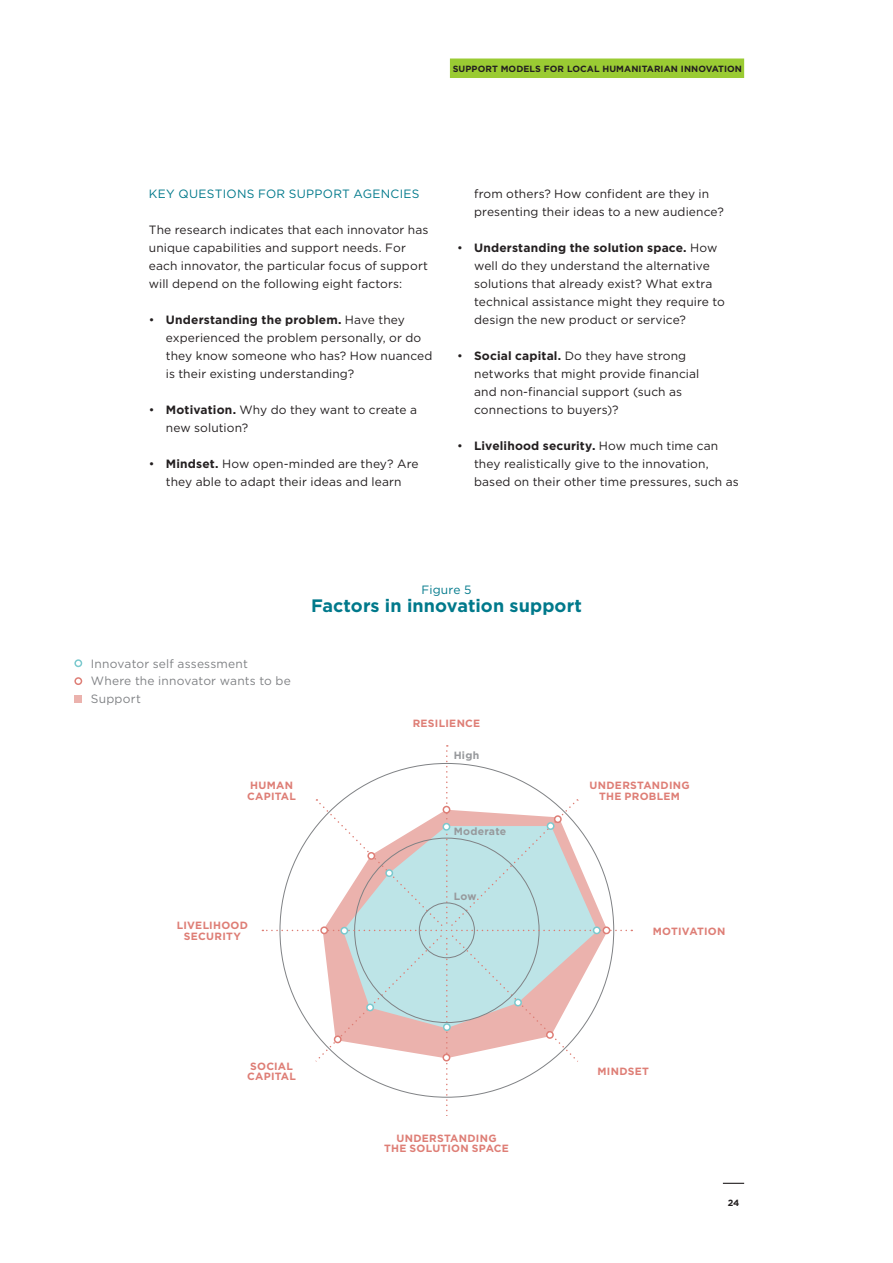
<style>
.page{position:relative;width:893px;height:1263px;background:#fff}
.page>*{position:absolute;margin:0;border:0;box-sizing:border-box;transform-origin:0 0}
.H3_Box{font:700 18px "Gotham";letter-spacing:.005em;color:#00798b}
.t1{font:12px/18px "Gotham";letter-spacing:.01em;color:#231f20}
.Infographics_Explana{font:12px "Gotham";letter-spacing:.015em;color:#808285}
.H3_Box-2{font:12px "Gotham";letter-spacing:.02em;color:#00798b}
.Labs_Infographics_Re{font:700 10.5px/10.5px "Gotham";letter-spacing:.025em;color:#de7e76;text-align:center}
.Infographics_Explana-2{font:700 10.5px "Gotham";letter-spacing:.025em;color:#97999c}
.t2{font:700 9px "Gotham";letter-spacing:.01em;color:#231f20}
.s1{font-weight:700}
</style>
<div class="page">
<svg style="left:723px;top:1183px;width:21px;height:1px"></svg>
<div style="left:450px;top:59px;width:294px;height:19px;background:#9acb33"></div>
<div style="left:74px;top:677px;width:8px;height:8px;border:2px solid #de7e76;border-radius:50%"></div>
<div style="left:74px;top:659px;width:8px;height:8px;border:2px solid #7bc9ce;border-radius:50%"></div>
<div style="left:74px;top:695px;width:8px;height:8px;background:#ebb2ad"></div>
<svg style="left:262px;top:745px;width:370px;height:367px"></svg>
<p class="t2" style="left:453px;top:64px;width:291px">SUPPORT MODELS FOR LOCAL HUMANITARIAN INNOVATION</p>
<h4 class="H3_Box-2" style="left:149px;top:187px;width:123px">KEY QUESTIONS FOR</h4>
<h4 class="H3_Box-2" style="left:289px;top:187px;width:40px">SUPPOR</h4>
<h4 class="H3_Box-2" style="left:342px;top:187px;width:79px">T AGENCIES</h4>
<p class="t1" style="left:149px;top:221px;width:281px">The research indicates that each innovator has unique capabilities and support needs. For each innovator, the particular focus of support will depend on the following eight factors:</p>
<p class="t1" style="left:166px;top:311px;width:268px;text-indent:-17px">• <span class="s1">Understanding the problem.</span> Have they experienced the problem personally, or do they know someone who has? How nuanced is their existing understanding?</p>
<p class="t1" style="left:166px;top:401px;width:253px;text-indent:-17px">• <span class="s1">Motivation.</span> Why do they want to create a new solution?</p>
<p class="t1" style="left:149px;top:455px;width:271px;text-align:center">• <span class="s1">Mindset.</span> How open-minded are they? Are they able to adapt their ideas and learn</p>
<p class="t1" style="left:474px;top:185px;width:251px">from others? How confident are they in presenting their ideas to a new audience?</p>
<p class="t1" style="left:474px;top:239px;width:252px;text-indent:-17px">• <span class="s1">Understanding the solution space.</span> How well do they understand the alternative solutions that already exist? What extra technical assistance might they require to design the new product or service?</p>
<p class="t1" style="left:474px;top:347px;width:227px;text-indent:-17px">• <span class="s1">Social capital.</span> Do they have strong networks that might provide financial and non-financial support (such as connections to buyers)?</p>
<p class="t1" style="left:474px;top:437px;width:266px;text-indent:-17px">• <span class="s1">Livelihood security.</span> How much time can they realistically give to the innovation, based on their other time pressures, such as</p>
<p class="H3_Box-2" style="left:421px;top:583px;width:52px">Figure 5</p>
<p class="H3_Box" style="left:311px;top:595px;width:272px">Factors in innovation support</p>
<p class="Infographics_Explana" style="left:91px;top:657px;width:159px">Innovator self assessment</p>
<p class="Infographics_Explana" style="left:91px;top:692px;width:51px">Support</p>
<p class="Infographics_Explana" style="left:91px;top:674px;width:201px">Where the innovator wants to be</p>
<p class="Labs_Infographics_Re" style="left:247px;top:780px;width:50px;text-align:left">HUMAN<br>CAPITAL</p>
<p class="Labs_Infographics_Re" style="left:413px;top:717px;width:69px">RESILIENCE</p>
<p class="Infographics_Explana-2" style="left:454px;top:749px;width:27px">High</p>
<p class="Infographics_Explana-2" style="left:454px;top:825px;width:54px">Moderate</p>
<p class="Labs_Infographics_Re" style="left:589px;top:780px;width:102px">UNDERSTANDING<br>THE PROBLEM</p>
<p class="Infographics_Explana-2" style="left:454px;top:890px;width:24px">Low</p>
<p class="Labs_Infographics_Re" style="left:177px;top:920px;width:73px">LIVELIHOOD<br>SECURITY</p>
<p class="Labs_Infographics_Re" style="left:653px;top:925px;width:74px">MOTIVATION</p>
<p class="Labs_Infographics_Re" style="left:247px;top:1060px;width:50px;text-align:left">SOCIAL<br>CAPITAL</p>
<p class="Labs_Infographics_Re" style="left:384px;top:1132px;width:126px">UNDERSTANDING<br>THE SOLUTION SPACE</p>
<p class="Labs_Infographics_Re" style="left:597px;top:1065px;width:53px">MINDSET</p>
<p class="t2" style="left:728px;top:1198px;width:13px">24</p>
</div>
